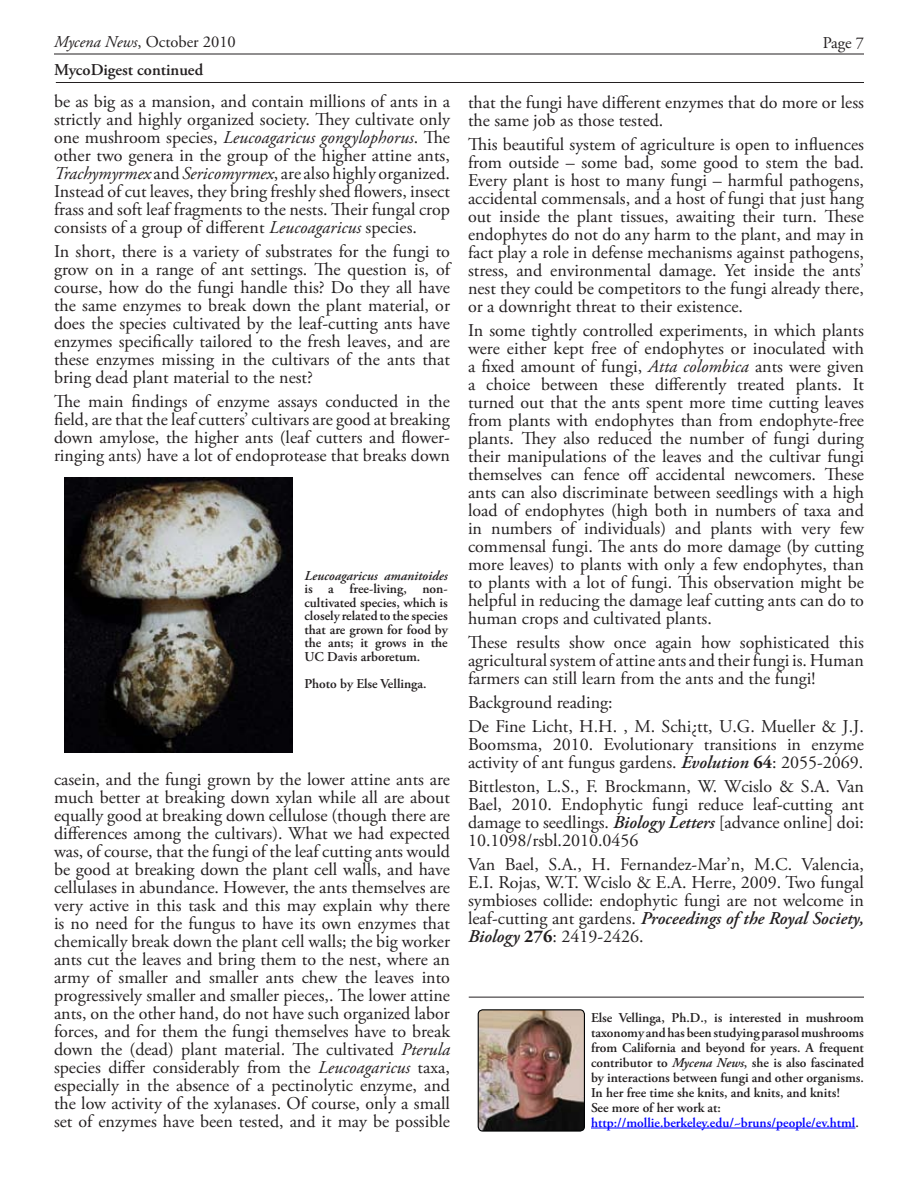
<style>
.page{position:relative;width:918px;height:1188px;background:#fff}
.page>*{position:absolute;margin:0;border:0;box-sizing:border-box;transform-origin:0 0}
.t1{font:18px/18px "Adobe Garamond Pro";color:#231f20;text-align:justify}
.t2{font:16.5px "Adobe Garamond Pro";color:#231f20}
.t3{font:600 16.5px "Adobe Garamond Pro";color:#231f20}
.t4{font:600 13.5px/15px "Adobe Garamond Pro";color:#231f20}
.t5{font:italic 600 13.5px "Adobe Garamond Pro";color:#231f20}
.s1{font-style:italic}
.s2{font-weight:600;font-style:italic}
.s3{font-weight:700}
.s4{color:#00f}
</style>
<div class="page">
<hr style="left:54px;top:54px;width:810px;height:1px;background:#231f20">
<hr style="left:56px;top:82px;width:808px;height:1px;background:#231f20">
<hr style="left:591px;top:1128px;width:264px;height:1px;background:#00f">
<img style="left:478px;top:1010px;width:106px;height:121px;border-radius:4px">
<div style="left:478px;top:1009px;width:107px;height:123px;border:1px solid #010203;border-radius:4px"></div>
<hr style="left:469px;top:997px;width:395px;height:1px;background:#231f20">
<img style="left:64px;top:477px;width:228px;height:276px">
<p class="t2" style="left:54px;top:32px;width:183px"><span class="s1">Mycena News</span>, October 2010</p>
<p class="t2" style="left:823px;top:33px;width:43px">Page 7</p>
<p class="t3" style="left:54px;top:60px;width:151px">MycoDigest continued</p>
<p class="t1" style="left:54px;top:93px;width:398px">be as big as a mansion, and contain millions of ants in a strictly and highly organized society. They cultivate only one mushroom species, <span class="s1">Leucoagaricus gongylophorus</span>. The other two genera in the group of the higher attine ants, <span class="s1">Trachymyrmex</span> and <span class="s1">Sericomyrmex</span>, are also highly organized.<br>Instead of cut leaves, they bring freshly shed flowers, insect frass and soft leaf fragments to the nests. Their fungal crop consists of a group of different <span class="s1">Leucoagaricus</span> species.</p>
<p class="t1" style="left:54px;top:243px;width:398px">In short, there is a variety of substrates for the fungi to grow on in a range of ant settings. The question is, of course, how do the fungi handle this? Do they all have the same enzymes to break down the plant material, or does the species cultivated by the leaf-cutting ants have enzymes specifically tailored to the fresh leaves, and are these enzymes missing in the cultivars of the ants that bring dead plant material to the nest?</p>
<p class="t1" style="left:54px;top:393px;width:398px">The main findings of enzyme assays conducted in the field, are that the leaf cutters’ cultivars are good at breaking down amylose, the higher ants (leaf cutters and flower&shy;ringing ants) have a lot of endoprotease that breaks down</p>
<p class="t5" style="left:304px;top:568px;width:145px">Leucoagaricus amanitoides</p>
<p class="t4" style="left:304px;top:582px;width:145px;line-height:13.5px;text-align:justify">is a free-living, non&shy;cultivated species, which is closely related to the species that are grown for food by the ants; it grows in the UC Davis arboretum.</p>
<p class="t4" style="left:304px;top:676px;width:124px">Photo by Else Vellinga.</p>
<p class="t1" style="left:54px;top:771px;width:398px">casein, and the fungi grown by the lower attine ants are much better at breaking down xylan while all are about equally good at breaking down cellulose (though there are differences among the cultivars). What we had expected was, of course, that the fungi of the leaf cutting ants would be good at breaking down the plant cell walls, and have cellulases in abundance. However, the ants themselves are very active in this task and this may explain why there is no need for the fungus to have its own enzymes that chemically break down the plant cell walls; the big worker ants cut the leaves and bring them to the nest, where an army of smaller and smaller ants chew the leaves into progressively smaller and smaller pieces,. The lower attine ants, on the other hand, do not have such organized labor forces, and for them the fungi themselves have to break down the (dead) plant material. The cultivated <span class="s1">Pterula </span>species differ considerably from the <span class="s1">Leucoagaricus</span> taxa, especially in the absence of a pectinolytic enzyme, and the low activity of the xylanases. Of course, only a small set of enzymes have been tested, and it may be possible</p>
<p class="t1" style="left:468px;top:94px;width:397px">that the fungi have different enzymes that do more or less the same job as those tested.</p>
<p class="t1" style="left:468px;top:136px;width:398px">This beautiful system of agriculture is open to influences from outside – some bad, some good to stem the bad.<br>Every plant is host to many fungi – harmful pathogens, accidental commensals, and a host of fungi that just hang out inside the plant tissues, awaiting their turn. These endophytes do not do any harm to the plant, and may in fact play a role in defense mechanisms against pathogens, stress, and environmental damage. Yet inside the ants’ nest they could be competitors to the fungi already there, or a downright threat to their existence.</p>
<p class="t1" style="left:468px;top:322px;width:398px">In some tightly controlled experiments, in which plants were either kept free of endophytes or inoculated with a fixed amount of fungi, <span class="s1">Atta colombica</span> ants were given a choice between these differently treated plants. It turned out that the ants spent more time cutting leaves from plants with endophytes than from endophyte-free plants. They also reduced the number of fungi during their manipulations of the leaves and the cultivar fungi themselves can fence off accidental newcomers. These ants can also discriminate between seedlings with a high load of endophytes (high both in numbers of taxa and in numbers of individuals) and plants with very few commensal fungi. The ants do more damage (by cutting more leaves) to plants with only a few endophytes, than to plants with a lot of fungi. This observation might be helpful in reducing the damage leaf cutting ants can do to human crops and cultivated plants.</p>
<p class="t1" style="left:468px;top:634px;width:398px">These results show once again how sophisticated this agricultural system of attine ants and their fungi is. Human farmers can still learn from the ants and the fungi!</p>
<p class="t1" style="left:468px;top:691px;width:398px;line-height:24px">Background reading:<br>De Fine Licht, H.H. , M. Schi¿tt, U.G. Mueller &amp; J.J.</p>
<p class="t1" style="left:468px;top:736px;width:398px">Boomsma, 2010. Evolutionary transitions in enzyme activity of ant fungus gardens. <span class="s2">Evolution</span> <span class="s3">64</span>: 2055-2069.</p>
<p class="t1" style="left:468px;top:778px;width:398px">Bittleston, L.S., F. Brockmann, W. Wcislo &amp; S.A. Van Bael, 2010. Endophytic fungi reduce leaf-cutting ant damage to seedlings. <span class="s2">Biology Letters</span> [advance online] doi:<br>10.1098/rsbl.2010.0456</p>
<p class="t1" style="left:468px;top:856px;width:398px">Van Bael, S.A., H. Fernandez-Mar’n, M.C. Valencia, E.I. Rojas, W.T. Wcislo &amp; E.A. Herre, 2009. Two fungal symbioses collide: endophytic fungi are not welcome in leaf-cutting ant gardens. <span class="s2">Proceedings of the Royal Society, Biology</span> <span class="s3">276</span>: 2419-2426.</p>
<p class="t4" style="left:591px;top:1010px;width:274px">Else Vellinga, Ph.D., is interested in mushroom taxonomy and has been studying parasol mushrooms from California and beyond for years. A frequent contributor to <span class="s1">Mycena News</span>, she is also fascinated by interactions between fungi and other organisms.<br>In her free time she knits, and knits, and knits!<br>See more of her work at: <span class="s4">http://mollie.berkeley.edu/~bruns/people/ev.html</span>.</p>
</div>
